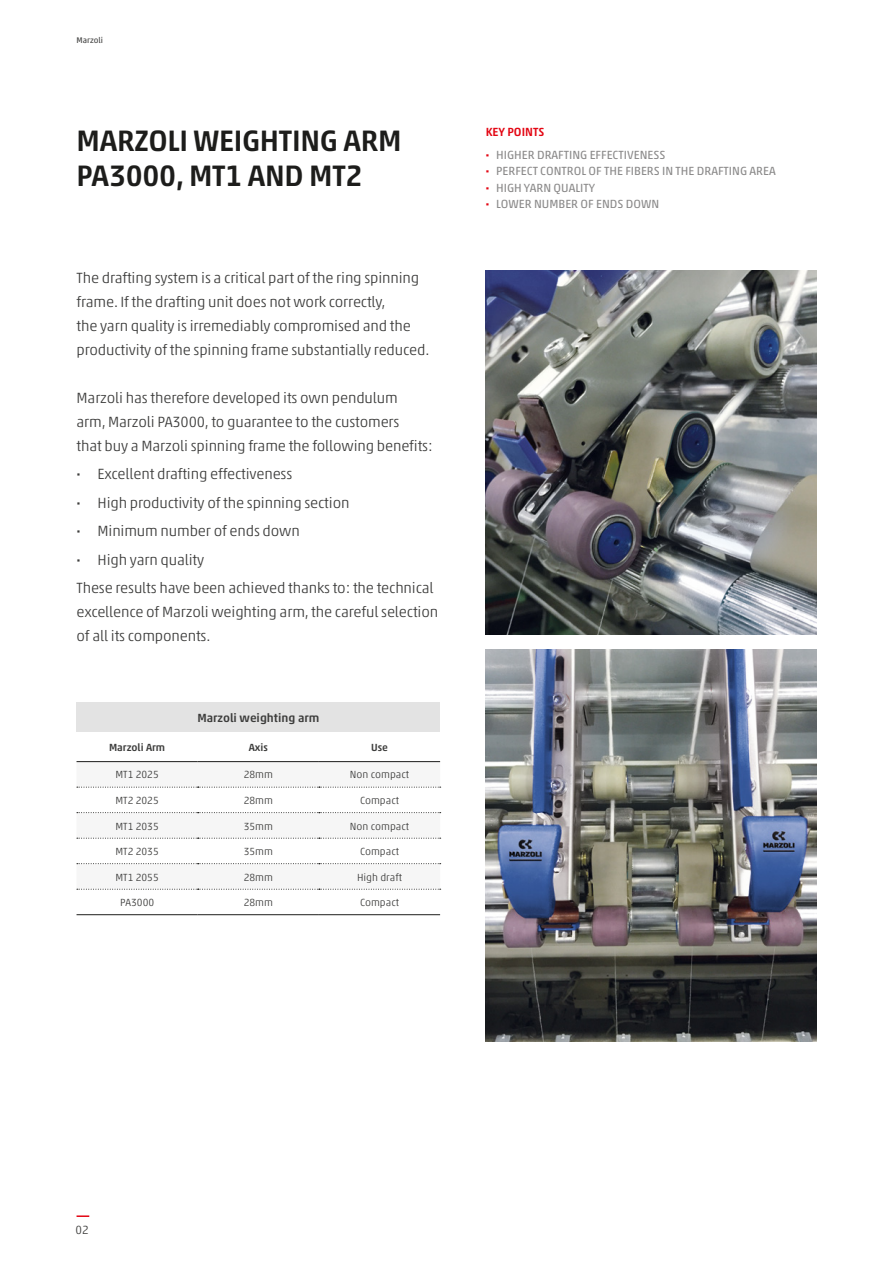
<style>
.page{position:relative;width:893px;height:1263px;background:#fff}
.page>*{position:absolute;margin:0;border:0;box-sizing:border-box;transform-origin:0 0}
.t1{font:500 30px/34.5px "Akko W1 G";letter-spacing:-.01em;color:#1d1d1b}
.t2{font:300 15px/24px "Akko W1 G";letter-spacing:-.01em;color:#3c3c3b}
.t3{font:12px/16.5px "Akko W1 G";color:#8b8a8a}
.t4{font:500 12px "Akko W1 G";color:#3c3c3b}
.t5{font:300 12px "Akko W1 G";color:#3c3c3b}
.t6{font:300 10.5px "Akko W1 G";color:#3c3c3b}
.t7{font:500 10.5px "Akko W1 G";color:#3c3c3b}
.t8{font:8.25px "Akko W1 G";color:#3c3c3b}
.s1{font-weight:500}
.s2{font-weight:500;color:#e30613}
.s3{font-weight:700;color:#e30613}
</style>
<div class="page">
<svg style="left:77px;top:1215px;width:12px;height:2px"></svg>
<img style="left:486px;top:271px;width:330px;height:364px">
<img style="left:486px;top:649px;width:330px;height:393px">
<div style="left:77px;top:702px;width:363px;height:30px;background:#e3e3e3"></div>
<div style="left:77px;top:762px;width:363px;height:25px;background:#f6f6f6"></div>
<svg style="left:77px;top:813px;width:363px;height:76px;fill:#f6f6f6"></svg>
<svg style="left:77px;top:787px;width:364px;height:1px"></svg>
<svg style="left:77px;top:812px;width:364px;height:1px"></svg>
<svg style="left:77px;top:838px;width:364px;height:1px"></svg>
<svg style="left:77px;top:863px;width:364px;height:1px"></svg>
<svg style="left:77px;top:889px;width:364px;height:1px"></svg>
<hr style="left:77px;top:761px;width:121px;height:1px;background:#1d1d1b">
<hr style="left:198px;top:761px;width:121px;height:1px;background:#1d1d1b">
<hr style="left:319px;top:761px;width:121px;height:1px;background:#1d1d1b">
<hr style="left:77px;top:914px;width:121px;height:1px;background:#1d1d1b">
<hr style="left:198px;top:914px;width:121px;height:1px;background:#1d1d1b">
<hr style="left:319px;top:914px;width:121px;height:1px;background:#1d1d1b">
<p class="t8" style="left:77px;top:34px;width:28px">Marzoli</p>
<h1 class="t1" style="left:77px;top:121px;width:327px">MARZOLI WEIGHTING ARM<br>PA3000, MT1 AND MT2</h1>
<p class="t2" style="left:77px;top:265px;width:354px">The drafting system is a critical part of the ring spinning frame. If the drafting unit does not work correctly,<br>the yarn quality is irremediably compromised and the productivity of the spinning frame substantially reduced.</p>
<p class="t2" style="left:77px;top:385px;width:358px">Marzoli has therefore developed its own pendulum<br>arm, Marzoli PA3000, to guarantee to the customers<br>that buy a Marzoli spinning frame the following benefits:</p>
<p class="t2" style="left:77px;top:459px;width:359px;line-height:28.5px"><span class="s1">·</span> Excellent drafting effectiveness<br><span class="s1">·</span> High productivity of the spinning section<br><span class="s1">·</span> Minimum number of ends down<br><span class="s1">·</span> High yarn quality<br>These results have been achieved thanks to: the technical</p>
<p class="t2" style="left:77px;top:599px;width:363px">excellence of Marzoli weighting arm, the careful selection of all its components.</p>
<p class="t4" style="left:197px;top:709px;width:123px">Marzoli weighting arm</p>
<p class="t7" style="left:109px;top:739px;width:58px">Marzoli Arm</p>
<p class="t7" style="left:249px;top:739px;width:21px">Axis</p>
<p class="t7" style="left:371px;top:739px;width:18px">Use</p>
<p class="t6" style="left:115px;top:767px;width:45px">MT1 2025</p>
<p class="t6" style="left:244px;top:767px;width:31px">28mm</p>
<p class="t6" style="left:350px;top:767px;width:61px">Non compact</p>
<p class="t6" style="left:115px;top:793px;width:45px">MT2 2025</p>
<p class="t6" style="left:244px;top:793px;width:31px">28mm</p>
<p class="t6" style="left:360px;top:793px;width:41px">Compact</p>
<p class="t6" style="left:115px;top:818px;width:45px">MT1 2035</p>
<p class="t6" style="left:244px;top:818px;width:31px">35mm</p>
<p class="t6" style="left:350px;top:818px;width:61px">Non compact</p>
<p class="t6" style="left:115px;top:844px;width:45px">MT2 2035</p>
<p class="t6" style="left:244px;top:844px;width:31px">35mm</p>
<p class="t6" style="left:360px;top:844px;width:41px">Compact</p>
<p class="t6" style="left:115px;top:869px;width:45px">MT1 2055</p>
<p class="t6" style="left:244px;top:869px;width:31px">28mm</p>
<p class="t6" style="left:357px;top:869px;width:46px">High draft</p>
<p class="t6" style="left:120px;top:895px;width:36px">PA3000</p>
<p class="t6" style="left:244px;top:895px;width:31px">28mm</p>
<p class="t6" style="left:360px;top:895px;width:41px">Compact</p>
<p class="t3" style="left:486px;top:120px;width:181px;line-height:22.5px"><span class="s2">KEY POINTS<br></span><span class="s3">·</span> HIGHER DRAFTING EFFECTIVENESS</p>
<p class="t3" style="left:486px;top:162px;width:291px"><span class="s3">·</span> PERFECT CONTROL OF THE FIBERS IN THE DRAFTING AREA <span class="s3">·</span> HIGH YARN QUALITY<br><span class="s3">·</span> LOWER NUMBER OF ENDS DOWN</p>
<p class="t5" style="left:75px;top:1221px;width:15px">02</p>
</div>
